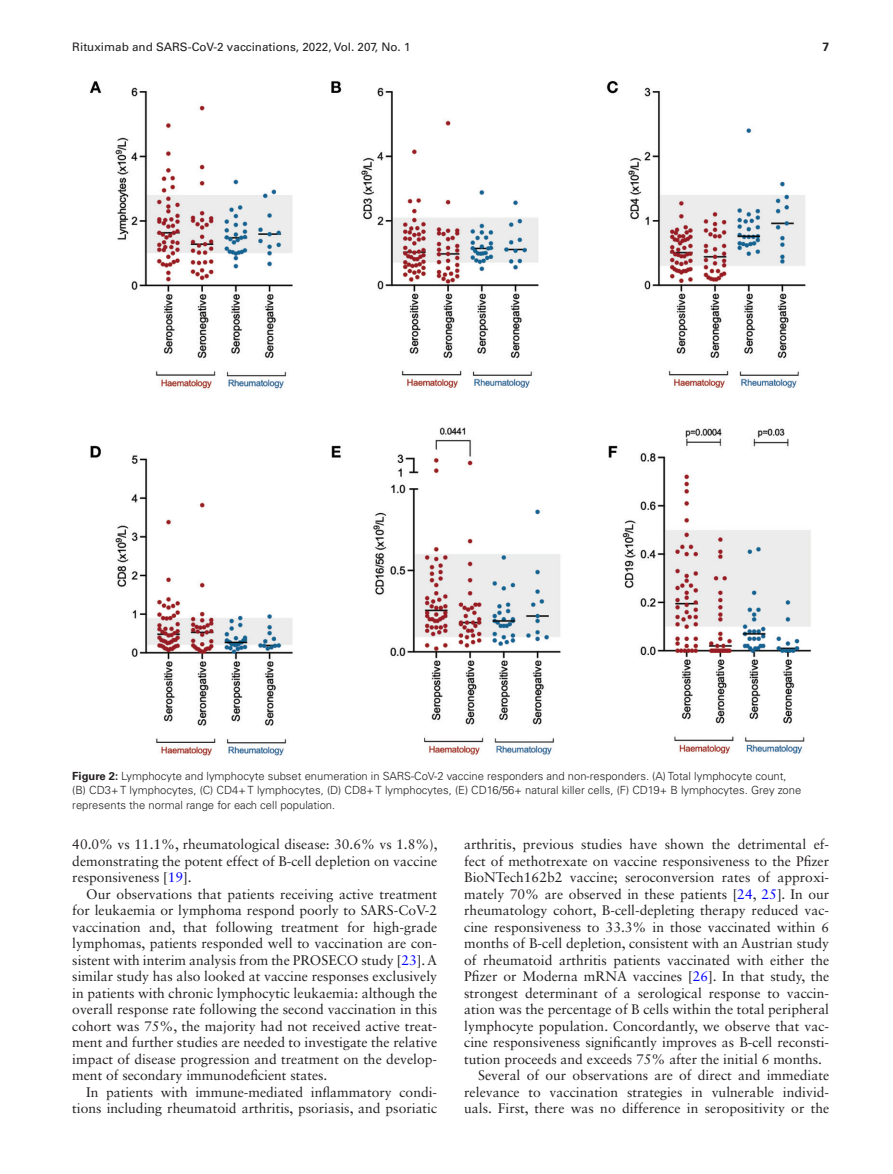
<style>
.page{position:relative;width:893px;height:1174px;background:#fff}
.page>*{position:absolute;margin:0;border:0;box-sizing:border-box;transform-origin:0 0}
.t1{font:13.8px/16.5px "Sabon LT Std";color:#231f20;text-align:justify}
.t2{font:700 12px "Univers LT Std";color:#231f20}
.t3{font:11.7px "Univers LT Std";color:#231f20}
.t4{font:300 11.25px/14.2px "Univers LT Std";color:#231f20}
.s1{font-weight:700}
.s2{color:#00f}
</style>
<div class="page">
<img style="left:90px;top:81px;width:722px;height:674px">
<p class="t3" style="left:72px;top:40px;width:340px">Rituximab and SARS-CoV-2 vaccinations, 2022, Vol. 207, No. 1</p>
<p class="t2" style="left:822px;top:40px;width:8px">7</p>
<p class="t4" style="left:72px;top:769px;width:730px"><span class="s1">Figure 2:</span> Lymphocyte and lymphocyte subset enumeration in SARS-CoV-2 vaccine responders and non-responders. (A) Total lymphocyte count, (B) CD3+ T lymphocytes, (C) CD4+ T lymphocytes, (D) CD8+ T lymphocytes, (E) CD16/56+ natural killer cells, (F) CD19+ B lymphocytes. Grey zone represents the normal range for each cell population.</p>
<p class="t1" style="left:72px;top:836px;width:367px">40.0% vs 11.1%, rheumatological disease: 30.6% vs 1.8%), demonstrating the potent effect of B-cell depletion on vaccine responsiveness [<span class="s2">19</span>].</p>
<p class="t1" style="left:72px;top:885px;width:366px;text-indent:14px">Our observations that patients receiving active treatment for leukaemia or lymphoma respond poorly to SARS-CoV-2 vaccination and, that following treatment for high-grade lymphomas, patients responded well to vaccination are con&shy;sistent with interim analysis from the PROSECO study [<span class="s2">23</span>]. A similar study has also looked at vaccine responses exclusively in patients with chronic lymphocytic leukaemia: although the overall response rate following the second vaccination in this cohort was 75%, the majority had not received active treat&shy;ment and further studies are needed to investigate the relative impact of disease progression and treatment on the develop&shy;ment of secondary immunodeficient states.</p>
<p class="t1" style="left:72px;top:1083px;width:366px;text-align:right">In patients with immune-mediated inflammatory condi&shy;tions including rheumatoid arthritis, psoriasis, and psoriatic</p>
<p class="t1" style="left:464px;top:836px;width:366px">arthritis, previous studies have shown the detrimental ef-</p>
<p class="t1" style="left:464px;top:852px;width:366px">fect of methotrexate on vaccine responsiveness to the Pfizer</p>
<p class="t1" style="left:464px;top:869px;width:366px">BioNTech162b2 vaccine; seroconversion rates of approxi-</p>
<p class="t1" style="left:464px;top:885px;width:366px">mately 70% are observed in these patients [<span class="s2">24</span>, <span class="s2">25</span>]. In our</p>
<p class="t1" style="left:464px;top:902px;width:366px">rheumatology cohort, B-cell-depleting therapy reduced vac-</p>
<p class="t1" style="left:464px;top:918px;width:366px">cine responsiveness to 33.3% in those vaccinated within 6</p>
<p class="t1" style="left:464px;top:935px;width:366px">months of B-cell depletion, consistent with an Austrian study</p>
<p class="t1" style="left:464px;top:951px;width:366px">of rheumatoid arthritis patients vaccinated with either the</p>
<p class="t1" style="left:464px;top:968px;width:366px">Pfizer or Moderna mRNA vaccines [<span class="s2">26</span>]. In that study, the</p>
<p class="t1" style="left:464px;top:984px;width:366px">strongest determinant of a serological response to vaccin-</p>
<p class="t1" style="left:464px;top:1001px;width:366px">ation was the percentage of B cells within the total peripheral</p>
<p class="t1" style="left:464px;top:1017px;width:366px">lymphocyte population. Concordantly, we observe that vac-</p>
<p class="t1" style="left:464px;top:1034px;width:366px">cine responsiveness significantly improves as B-cell reconsti-</p>
<p class="t1" style="left:464px;top:1050px;width:359px">tution proceeds and exceeds 75% after the initial 6 months.</p>
<p class="t1" style="left:478px;top:1067px;width:353px">Several of our observations are of direct and immediate</p>
<p class="t1" style="left:464px;top:1083px;width:366px">relevance to vaccination strategies in vulnerable individ-</p>
<p class="t1" style="left:464px;top:1100px;width:366px">uals. First, there was no difference in seropositivity or the</p>
</div>
